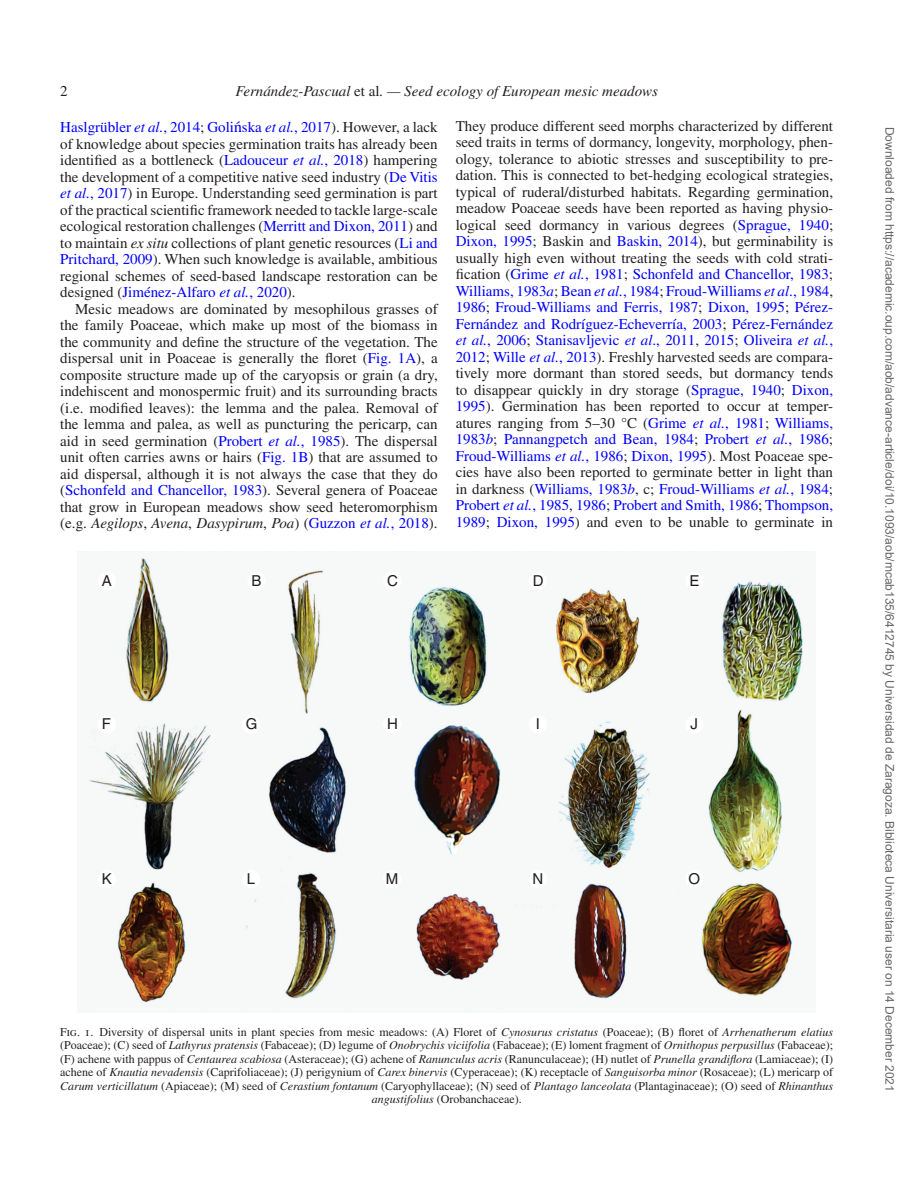
<style>
.page{position:relative;width:919px;height:1187px;background:#fff}
.page>*{position:absolute;margin:0;border:0;box-sizing:border-box;transform-origin:0 0}
.t1{font:15px/16.5px "Times LT Std";color:#231f20;text-align:justify}
.t2{font:italic 15px "Times LT Std";color:#231f20}
.t3{font:15px "Helvetica";color:#231f20}
.t4{font:12px/13.5px "Times LT Std";color:#231f20;text-align:center}
.t5{font:12px "Arial";color:#666}
.s1{font-style:normal}
.s2{color:#00f}
.s3{font-style:italic;color:#00f}
.s4{font-family:"Gandhari Unicode";color:#00f}
.s5{font-style:italic}
</style>
<div class="page">
<img style="left:88px;top:557px;width:715px;height:446px">
<div style="left:98px;top:572px;width:18px;height:18px;background:#fff;border-radius:50%"></div>
<div style="left:247px;top:572px;width:19px;height:18px;background:#fff;border-radius:50%"></div>
<div style="left:383px;top:572px;width:18px;height:18px;background:#fff;border-radius:50%"></div>
<div style="left:529px;top:572px;width:18px;height:18px;background:#fff;border-radius:50%"></div>
<div style="left:685px;top:572px;width:18px;height:18px;background:#fff;border-radius:50%"></div>
<div style="left:98px;top:715px;width:18px;height:18px;background:#fff;border-radius:50%"></div>
<div style="left:242px;top:715px;width:18px;height:18px;background:#fff;border-radius:50%"></div>
<div style="left:383px;top:715px;width:18px;height:18px;background:#fff;border-radius:50%"></div>
<div style="left:529px;top:715px;width:18px;height:18px;background:#fff;border-radius:50%"></div>
<div style="left:685px;top:715px;width:18px;height:18px;background:#fff;border-radius:50%"></div>
<div style="left:98px;top:870px;width:18px;height:18px;background:#fff;border-radius:50%"></div>
<div style="left:242px;top:870px;width:18px;height:18px;background:#fff;border-radius:50%"></div>
<div style="left:383px;top:870px;width:18px;height:18px;background:#fff;border-radius:50%"></div>
<div style="left:529px;top:870px;width:18px;height:18px;background:#fff;border-radius:50%"></div>
<div style="left:685px;top:870px;width:18px;height:18px;background:#fff;border-radius:50%"></div>
<p class="t1" style="left:60px;top:83px;width:9px">2</p>
<p class="t2" style="left:235px;top:83px;width:424px">Fernández-Pascual <span class="s1">et al</span>. — Seed ecology of European mesic meadows</p>
<p class="t1" style="left:60px;top:119px;width:379px"><span class="s2">Haslgrübler</span> <span class="s3">et al.</span><span class="s2">, 2014</span>; <span class="s2">Goli</span><span class="s4">ń</span><span class="s2">ska</span> <span class="s3">et al.</span><span class="s2">, 2017</span>). However, a lack of knowledge about species germination traits has already been identified as a bottleneck (<span class="s2">Ladouceur</span> <span class="s3">et al.</span><span class="s2">, 2018</span>) hampering the development of a competitive native seed industry (<span class="s2">De Vitis </span><span class="s3">et al.</span><span class="s2">, 2017</span>) in Europe. Understanding seed germination is part of the practical scientific framework needed to tackle large-scale ecological restoration challenges (<span class="s2">Merritt and Dixon, 2011</span>) and to maintain <span class="s5">ex situ</span> collections of plant genetic resources (<span class="s2">Li and Pritchard, 2009</span>). When such knowledge is available, ambitious regional schemes of seed-based landscape restoration can be designed (<span class="s2">Jiménez-Alfaro</span> <span class="s3">et al.</span><span class="s2">, 2020</span>).</p>
<p class="t1" style="left:60px;top:300px;width:379px;text-indent:15px">Mesic meadows are dominated by mesophilous grasses of the family Poaceae, which make up most of the biomass in the community and define the structure of the vegetation. The dispersal unit in Poaceae is generally the floret (<span class="s2">Fig. 1A</span>), a composite structure made up of the caryopsis or grain (a dry, indehiscent and monospermic fruit) and its surrounding bracts (i.e. modified leaves): the lemma and the palea. Removal of the lemma and palea, as well as puncturing the pericarp, can aid in seed germination (<span class="s2">Probert</span> <span class="s3">et al.</span><span class="s2">, 1985</span>). The dispersal unit often carries awns or hairs (<span class="s2">Fig. 1B</span>) that are assumed to aid dispersal, although it is not always the case that they do (<span class="s2">Schonfeld and Chancellor, 1983</span>). Several genera of Poaceae that grow in European meadows show seed heteromorphism (e.g. <span class="s5">Aegilops</span>, <span class="s5">Avena</span>, <span class="s5">Dasypirum</span>, <span class="s5">Poa</span>) (<span class="s2">Guzzon</span> <span class="s3">et al.</span><span class="s2">, 2018</span>).</p>
<p class="t1" style="left:455px;top:117px;width:379px">They produce different seed morphs characterized by different seed traits in terms of dormancy, longevity, morphology, phen&shy;ology, tolerance to abiotic stresses and susceptibility to pre&shy;dation. This is connected to bet-hedging ecological strategies, typical of ruderal/disturbed habitats. Regarding germination, meadow Poaceae seeds have been reported as having physio&shy;logical seed dormancy in various degrees (<span class="s2">Sprague, 1940</span>; <span class="s2">Dixon, 1995</span>; Baskin and <span class="s2">Baskin, 2014</span>), but germinability is usually high even without treating the seeds with cold strati&shy;fication (<span class="s2">Grime</span> <span class="s3">et al.</span><span class="s2">, 1981</span>; <span class="s2">Schonfeld and Chancellor, 1983</span>; <span class="s2">Williams, 1983</span><span class="s3">a</span>; <span class="s2">Bean</span> <span class="s3">et al.</span><span class="s2">, 1984</span>; <span class="s2">Froud-Williams</span> <span class="s3">et al</span><span class="s2">., 1984</span>, <span class="s2">1986</span>; <span class="s2">Froud-Williams and Ferris, 1987</span>; <span class="s2">Dixon, 1995</span>; <span class="s2">Pérez-Fernández and Rodríguez-Echeverría, 2003</span>; <span class="s2">Pérez-Fernández </span><span class="s3">et al.</span><span class="s2">, 2006</span>; <span class="s2">Stanisavljevic</span> <span class="s3">et al</span><span class="s2">., 2011</span>, <span class="s2">2015</span>; <span class="s2">Oliveira</span> <span class="s3">et al.</span><span class="s2">, 2012</span>; <span class="s2">Wille</span> <span class="s3">et al.</span><span class="s2">, 2013</span>). Freshly harvested seeds are compara&shy;tively more dormant than stored seeds, but dormancy tends to disappear quickly in dry storage (<span class="s2">Sprague, 1940</span>; <span class="s2">Dixon, 1995</span>). Germination has been reported to occur at temper&shy;atures ranging from 5–30 °C (<span class="s2">Grime</span> <span class="s3">et al.</span><span class="s2">, 1981</span>; <span class="s2">Williams, 1983</span><span class="s3">b</span>; <span class="s2">Pannangpetch and Bean, 1984</span>; <span class="s2">Probert</span> <span class="s3">et al.</span><span class="s2">, 1986</span>; <span class="s2">Froud-Williams</span> <span class="s3">et al.</span><span class="s2">, 1986</span>; <span class="s2">Dixon, 1995</span>). Most Poaceae spe&shy;cies have also been reported to germinate better in light than in darkness (<span class="s2">Williams, 1983</span><span class="s3">b</span>, c; <span class="s2">Froud-Williams</span> <span class="s3">et al.</span><span class="s2">, 1984</span>; <span class="s2">Probert</span> <span class="s3">et al.</span><span class="s2">, 1985</span>, <span class="s2">1986</span>; <span class="s2">Probert and Smith, 1986</span>; <span class="s2">Thompson, 1989</span>; <span class="s2">Dixon, 1995</span>) and even to be unable to germinate in</p>
<p class="t3" style="left:102px;top:572px;width:12px">A</p>
<p class="t3" style="left:251px;top:572px;width:12px">B</p>
<p class="t3" style="left:387px;top:572px;width:12px">C</p>
<p class="t3" style="left:533px;top:572px;width:12px">D</p>
<p class="t3" style="left:689px;top:572px;width:12px">E</p>
<p class="t3" style="left:102px;top:715px;width:11px">F</p>
<p class="t3" style="left:246px;top:715px;width:13px">G</p>
<p class="t3" style="left:387px;top:715px;width:12px">H</p>
<p class="t3" style="left:536px;top:715px;width:6px">I</p>
<p class="t3" style="left:690px;top:715px;width:9px">J</p>
<p class="t3" style="left:102px;top:870px;width:12px">K</p>
<p class="t3" style="left:247px;top:870px;width:10px">L</p>
<p class="t3" style="left:386px;top:870px;width:14px">M</p>
<p class="t3" style="left:532px;top:870px;width:12px">N</p>
<p class="t3" style="left:688px;top:870px;width:13px">O</p>
<p class="t4" style="left:60px;top:1024px;width:774px">Fig. 1. Diversity of dispersal units in plant species from mesic meadows: (A) Floret of <span class="s5">Cynosurus cristatus</span> (Poaceae); (B) floret of <span class="s5">Arrhenatherum elatius </span>(Poaceae); (C) seed of <span class="s5">Lathyrus pratensis</span> (Fabaceae); (D) legume of <span class="s5">Onobrychis viciifolia</span> (Fabaceae); (E) loment fragment of <span class="s5">Ornithopus perpusillus</span> (Fabaceae); (F) achene with pappus of <span class="s5">Centaurea scabiosa</span> (Asteraceae); (G) achene of <span class="s5">Ranunculus acris</span> (Ranunculaceae); (H) nutlet of <span class="s5">Prunella grandiflora</span> (Lamiaceae); (I) achene of <span class="s5">Knautia nevadensis</span> (Caprifoliaceae); (J) perigynium of <span class="s5">Carex binervis</span> (Cyperaceae); (K) receptacle of <span class="s5">Sanguisorba minor</span> (Rosaceae); (L) mericarp of <span class="s5">Carum verticillatum</span> (Apiaceae); (M) seed of <span class="s5">Cerastium fontanum</span> (Caryophyllaceae); (N) seed of <span class="s5">Plantago lanceolata</span> (Plantaginaceae); (O) seed of <span class="s5">Rhinanthus angustifolius</span> (Orobanchaceae).</p>
<p class="t5" style="left:894px;top:127px;width:966px;rotate:90deg">Downloaded from https://academic.oup.com/aob/advance-article/doi/10.1093/aob/mcab135/6412745 by Universidad de Zaragoza. Biblioteca Universitaria user on 14 December 2021</p>
</div>
